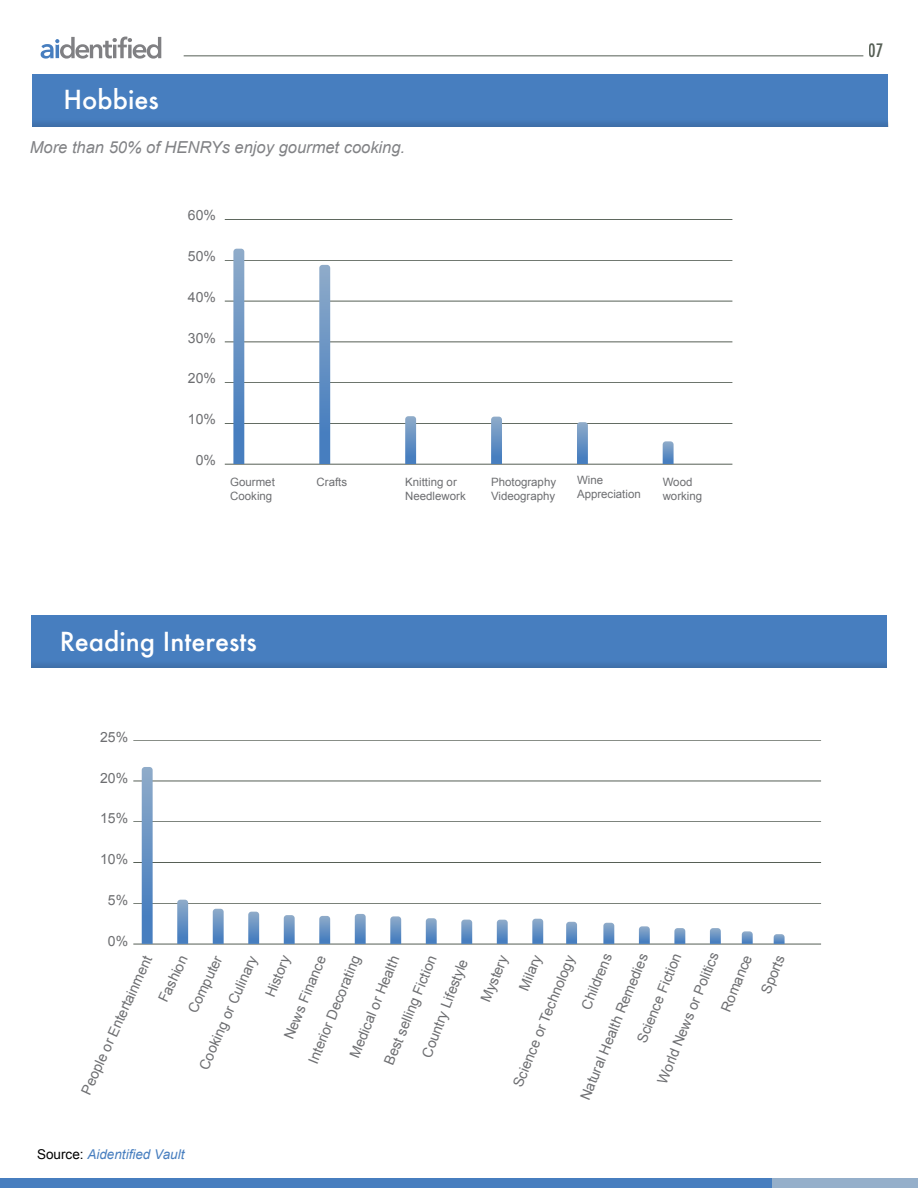
<style>
.page{position:relative;width:918px;height:1188px;background:#fff}
.page>*{position:absolute;margin:0;border:0;box-sizing:border-box;transform-origin:0 0}
.t1{font:500 25.5px "Futura";color:#fff}
.t2{font:500 condensed 18px "Futura";color:#565f55}
.t3{font:italic 16.5px "Arial";color:#818285}
.t4{font:14.1px "Arial";color:#6d6e71}
.t5{font:13.95px/30.3px "Arial";color:#6d6e71}
.t6{font:italic 13.5px "Arial";color:#477ebf}
.t7{font:11.4px/13.5px "Arial";color:#6d6e71}
.s1{font-style:normal;color:#000}
</style>
<div class="page">
<div style="left:0;top:1179px;width:918px;height:9px;background:#95afca"></div>
<div style="left:0;top:1179px;width:771px;height:9px;background:#477ebf"></div>
<div style="left:31px;top:615px;width:856px;height:53px;background:#477ebf"></div>
<div style="left:31px;top:660px;width:856px;height:8px;background:#4276b3"></div>
<hr style="left:133px;top:740px;width:688px;height:1px;background:#565f55">
<hr style="left:133px;top:781px;width:688px;height:1px;background:#565f55">
<hr style="left:133px;top:822px;width:688px;height:1px;background:#565f55">
<hr style="left:133px;top:862px;width:688px;height:1px;background:#565f55">
<hr style="left:133px;top:903px;width:688px;height:1px;background:#565f55">
<hr style="left:133px;top:944px;width:688px;height:1px;background:#565f55">
<svg style="left:142px;top:767px;width:11px;height:177px;background:#6a94c5"></svg>
<svg style="left:177px;top:900px;width:11px;height:44px"></svg>
<svg style="left:213px;top:909px;width:11px;height:35px"></svg>
<svg style="left:248px;top:912px;width:11px;height:32px"></svg>
<svg style="left:284px;top:915px;width:11px;height:29px"></svg>
<svg style="left:319px;top:916px;width:11px;height:28px"></svg>
<svg style="left:355px;top:914px;width:11px;height:30px"></svg>
<svg style="left:390px;top:916px;width:11px;height:28px"></svg>
<svg style="left:426px;top:918px;width:11px;height:26px"></svg>
<svg style="left:461px;top:920px;width:11px;height:24px"></svg>
<svg style="left:497px;top:920px;width:11px;height:24px"></svg>
<svg style="left:532px;top:919px;width:11px;height:25px"></svg>
<svg style="left:603px;top:923px;width:11px;height:21px"></svg>
<svg style="left:566px;top:922px;width:11px;height:22px"></svg>
<svg style="left:639px;top:926px;width:11px;height:18px"></svg>
<svg style="left:674px;top:928px;width:11px;height:16px"></svg>
<svg style="left:710px;top:928px;width:11px;height:16px"></svg>
<svg style="left:742px;top:931px;width:11px;height:13px"></svg>
<svg style="left:774px;top:934px;width:11px;height:10px"></svg>
<div style="left:32px;top:74px;width:856px;height:52px;background:#477ebf"></div>
<div style="left:32px;top:119px;width:856px;height:7px;background:#4276b4"></div>
<hr style="left:225px;top:219px;width:507px;height:1px;background:#565f55">
<hr style="left:225px;top:260px;width:507px;height:1px;background:#565f55">
<hr style="left:225px;top:301px;width:507px;height:1px;background:#565f55">
<hr style="left:225px;top:342px;width:507px;height:1px;background:#565f55">
<hr style="left:225px;top:382px;width:507px;height:1px;background:#565f55">
<hr style="left:225px;top:423px;width:507px;height:1px;background:#565f55">
<hr style="left:225px;top:464px;width:507px;height:1px;background:#565f55">
<svg style="left:233px;top:249px;width:11px;height:215px;background:#6b95c5"></svg>
<svg style="left:319px;top:265px;width:11px;height:199px;background:#6994c4"></svg>
<svg style="left:405px;top:416px;width:11px;height:48px"></svg>
<svg style="left:491px;top:417px;width:11px;height:47px"></svg>
<svg style="left:577px;top:422px;width:11px;height:42px"></svg>
<svg style="left:663px;top:441px;width:11px;height:23px"></svg>
<hr style="left:184px;top:56px;width:679px;height:1px;background:#565f55">
<svg style="left:41px;top:37px;width:120px;height:22px"></svg>
<h1 class="t1" style="left:64px;top:82px;width:97px">Hobbies</h1>
<p class="t3" style="left:30px;top:136px;width:377px">More than 50% of HENRYs enjoy gourmet cooking.</p>
<p class="t4" style="left:188px;top:206px;width:30px">60%</p>
<p class="t4" style="left:188px;top:247px;width:30px">50%</p>
<p class="t4" style="left:188px;top:288px;width:30px">40%</p>
<p class="t4" style="left:188px;top:328px;width:30px">30%</p>
<p class="t4" style="left:188px;top:369px;width:30px">20%</p>
<p class="t4" style="left:188px;top:410px;width:30px">10%</p>
<p class="t4" style="left:196px;top:451px;width:22px">0%</p>
<p class="t7" style="left:230px;top:475px;width:46px">Gourmet<br>Cooking</p>
<p class="t7" style="left:317px;top:475px;width:32px">Crafts</p>
<p class="t7" style="left:405px;top:475px;width:62px">Knitting or<br>Needlework</p>
<p class="t7" style="left:491px;top:475px;width:67px">Photography<br>Videography</p>
<p class="t7" style="left:577px;top:474px;width:65px">Wine<br>Appreciation</p>
<p class="t7" style="left:663px;top:475px;width:41px">Wood working</p>
<h1 class="t1" style="left:60px;top:624px;width:199px">Reading Interests</h1>
<p class="t4" style="left:100px;top:728px;width:30px">25%</p>
<p class="t4" style="left:100px;top:768px;width:30px">20%</p>
<p class="t4" style="left:100px;top:809px;width:30px">15%</p>
<p class="t4" style="left:100px;top:850px;width:30px">10%</p>
<p class="t4" style="left:108px;top:891px;width:22px">5%</p>
<p class="t4" style="left:108px;top:931px;width:22px">0%</p>
<p class="t5" style="left:71px;top:1087px;width:153px;rotate:-65deg">People or Entertainment</p>
<p class="t5" style="left:149px;top:995px;width:51px;rotate:-64deg">Fashion</p>
<p class="t4" style="left:184px;top:1008px;width:63px;rotate:-65deg">Computer</p>
<p class="t5" style="left:648px;top:1077px;width:142px;rotate:-68deg">World News or Politics</p>
<p class="t5" style="left:723px;top:976px;width:42px;text-indent:-32px;rotate:-68deg">Romance<br>Sports</p>
<p class="t5" style="left:504px;top:1081px;width:142px;rotate:-68deg">Science or Technology</p>
<p class="t5" style="left:572px;top:1003px;width:61px;rotate:-68deg">Childrens</p>
<p class="t5" style="left:571px;top:1094px;width:158px;rotate:-68deg">Natural Health Remedies</p>
<p class="t5" style="left:375px;top:1059px;width:118px;rotate:-68deg">Best selling Fiction</p>
<p class="t5" style="left:627px;top:1037px;width:97px;rotate:-68deg">Science Fiction</p>
<p class="t5" style="left:340px;top:1051px;width:111px;rotate:-68deg">Medical or Health</p>
<p class="t5" style="left:471px;top:996px;width:51px;rotate:-68deg">Mystery</p>
<p class="t5" style="left:509px;top:984px;width:39px;rotate:-68deg">Milary</p>
<p class="t4" style="left:195px;top:1065px;width:125px;rotate:-66deg">Cooking or Culinary</p>
<p class="t4" style="left:261px;top:993px;width:45px;rotate:-68deg">History</p>
<p class="t4" style="left:280px;top:1035px;width:90px;rotate:-68deg">News Finance</p>
<p class="t5" style="left:299px;top:1057px;width:117px;rotate:-68deg">Interior Decorating</p>
<p class="t4" style="left:418px;top:1054px;width:106px;rotate:-69deg">Country Lifestyle</p>
<p class="t6" style="left:37px;top:1146px;width:149px"><span class="s1">Source:</span> Aidentified Vault</p>
<p class="t2" style="left:869px;top:39px;width:16px">07</p>
</div>
